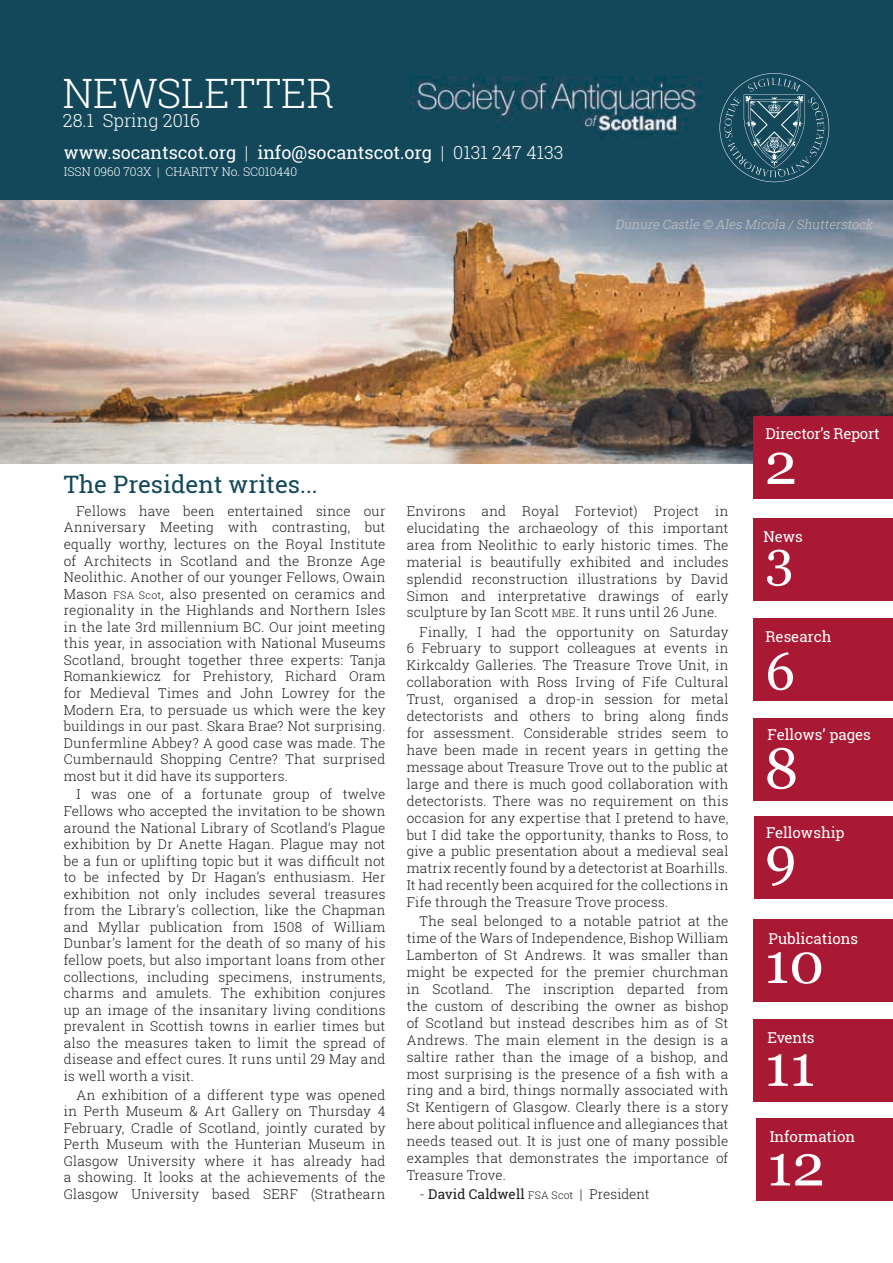
<style>
.page{position:relative;width:893px;height:1263px;background:#fff}
.page>*{position:absolute;margin:0;border:0;box-sizing:border-box;transform-origin:0 0}
.t1{font:58.5px "Georgia";color:#fff}
.t2{font:57px "Georgia";color:#fff}
.t3{font:55.5px "Georgia";color:#fff}
.t4{font:52.5px "Georgia";color:#fff}
.t5{font:51px "Georgia";color:#fff}
.t6{font:300 40.5px "Roboto Slab";color:#fff}
.t7{font:24px "Roboto Slab";color:#13485b}
.t8{font:18px/32px "Roboto Slab";color:#fff}
.t9{font:15px "Roboto Slab";color:#fff}
.t10{font:15px "Roboto Slab";letter-spacing:-.02em;color:#fff}
.t11{font:300 13.5px/16.5px "Roboto Slab";letter-spacing:.015em;color:#1d1d1b;text-align:justify}
.t12{font:13.5px "Roboto Slab";color:#1d1d1b}
.t13{font:italic 300 12.75px "Roboto Slab";color:#c7c7c6}
.t14{font:300 12px "Roboto Slab";color:#fff}
.s1{font-weight:300}
.s2{font-size:10.5px}
.s3{font-weight:300;font-size:10.5px}
</style>
<div class="page">
<img style="left:0;top:200px;width:893px;height:263px">
<div style="left:0;top:0;width:893px;height:200px;background:#13485b"></div>
<svg style="left:719px;top:73px;width:110px;height:109px"></svg>
<div style="left:753px;top:416px;width:140px;height:83px;background:#aa1933"></div>
<div style="left:753px;top:518px;width:140px;height:82px;background:#aa1933"></div>
<div style="left:753px;top:618px;width:140px;height:83px;background:#aa1933"></div>
<div style="left:753px;top:718px;width:140px;height:83px;background:#aa1933"></div>
<div style="left:754px;top:816px;width:139px;height:83px;background:#aa1933"></div>
<div style="left:754px;top:919px;width:139px;height:83px;background:#aa1933"></div>
<div style="left:754px;top:1018px;width:139px;height:83px;background:#aa1933"></div>
<div style="left:756px;top:1118px;width:137px;height:83px;background:#aa1933"></div>
<img style="left:410px;top:76px;width:292px;height:61px">
<h3 class="t6" style="left:63px;top:66px;width:272px">NEWSLETTER</h3>
<h3 class="t8" style="left:63px;top:104px;width:502px"><span class="s1">28.1 Spring 2016<br></span>www.socantscot.org <span class="s1">|</span> info@socantscot.org <span class="s1">| 0131 247 4133</span></h3>
<p class="t14" style="left:64px;top:163px;width:235px">ISSN 0960 703X | CHARITY No. SC010440</p>
<p class="t13" style="left:615px;top:215px;width:262px">Dunure Castle © Ales Micola /Shutterstock</p>
<h3 class="t7" style="left:64px;top:468px;width:255px">The President writes...</h3>
<p class="t10" style="left:765px;top:423px;width:116px">Director’s Report</p>
<h1 class="t1" style="left:764px;top:428px;width:34px">2</h1>
<p class="t11" style="left:64px;top:502px;width:323px;text-indent:13px">Fellows have been entertained since our Anniversary Meeting with contrasting, but equally worthy, lectures on the Royal Institute of Architects in Scotland and the Bronze Age Neolithic. Another of our younger Fellows, Owain Mason <span class="s2">FSA Scot</span>, also presented on ceramics and regionality in the Highlands and Northern Isles in the late 3rd millennium BC. Our joint meeting this year, in association with National Museums Scotland, brought together three experts: Tanja Romankiewicz for Prehistory, Richard Oram for Medieval Times and John Lowrey for the Modern Era, to persuade us which were the key buildings in our past. Skara Brae? Not surprising.<br>Dunfermline Abbey? A good case was made. The Cumbernauld Shopping Centre? That surprised most but it did have its supporters.</p>
<p class="t11" style="left:64px;top:786px;width:323px;text-indent:13px">I was one of a fortunate group of twelve Fellows who accepted the invitation to be shown around the National Library of Scotland’s Plague exhibition by Dr Anette Hagan. Plague may not be a fun or uplifting topic but it was difficult not to be infected by Dr Hagan’s enthusiasm. Her exhibition not only includes several treasures from the Library’s collection, like the Chapman and Myllar publication from 1508 of William Dunbar’s lament for the death of so many of his fellow poets, but also important loans from other collections, including specimens, instruments, charms and amulets. The exhibition conjures up an image of the insanitary living conditions prevalent in Scottish towns in earlier times but also the measures taken to limit the spread of disease and effect cures. It runs until 29 May and is well worth a visit.</p>
<p class="t11" style="left:64px;top:1086px;width:323px;text-indent:13px">An exhibition of a different type was opened in Perth Museum &amp; Art Gallery on Thursday 4<br>February, Cradle of Scotland, jointly curated by Perth Museum with the Hunterian Museum in Glasgow University where it has already had a showing. It looks at the achievements of the Glasgow University based SERF (Strathearn</p>
<p class="t11" style="left:407px;top:502px;width:323px;line-height:17px">Environs and Royal Forteviot) Project in elucidating the archaeology of this important area from Neolithic to early historic times. The material is beautifully exhibited and includes splendid reconstruction illustrations by David Simon and interpretative drawings of early sculpture by Ian Scott <span class="s2">MBE</span>. It runs until 26 June.</p>
<p class="t11" style="left:407px;top:623px;width:323px;line-height:17px;text-indent:13px">Finally, I had the opportunity on Saturday 6 February to support colleagues at events in Kirkcaldy Galleries. The Treasure Trove Unit, in collaboration with Ross Irving of Fife Cultural Trust, organised a drop-in session for metal detectorists and others to bring along finds for assessment. Considerable strides seem to have been made in recent years in getting the message about Treasure Trove out to the public at large and there is much good collaboration with detectorists. There was no requirement on this occasion for any expertise that I pretend to have, but I did take the opportunity, thanks to Ross, to give a public presentation about a medieval seal matrix recently found by a detectorist at Boarhills.<br>It had recently been acquired for the collections in Fife through the Treasure Trove process.</p>
<p class="t11" style="left:407px;top:912px;width:323px;line-height:17px;text-indent:13px">The seal belonged to a notable patriot at the time of the Wars of Independence, Bishop William Lamberton of St Andrews. It was smaller than might be expected for the premier churchman in Scotland. The inscription departed from the custom of describing the owner as bishop of Scotland but instead describes him as of St Andrews. The main element in the design is a saltire rather than the image of a bishop, and most surprising is the presence of a fish with a ring and a bird, things normally associated with St Kentigern of Glasgow. Clearly there is a story here about political influence and allegiances that needs teased out. It is just one of many possible examples that demonstrates the importance of Treasure Trove.</p>
<p class="t12" style="left:419px;top:1185px;width:232px"><span class="s1">-</span> David Caldwell <span class="s3">FSA Scot</span> <span class="s1">| President</span></p>
<p class="t9" style="left:763px;top:526px;width:41px">News</p>
<h3 class="t5" style="left:765px;top:529px;width:30px">3</h3>
<p class="t9" style="left:765px;top:626px;width:68px">Research</p>
<h3 class="t4" style="left:765px;top:640px;width:31px">6</h3>
<p class="t9" style="left:768px;top:724px;width:105px">Fellows’ pages</p>
<h2 class="t2" style="left:764px;top:734px;width:35px">8</h2>
<p class="t9" style="left:766px;top:822px;width:80px">Fellowship</p>
<h3 class="t3" style="left:765px;top:823px;width:33px">9</h3>
<p class="t9" style="left:769px;top:928px;width:91px">Publications</p>
<h2 class="t2" style="left:765px;top:929px;width:61px">10</h2>
<p class="t9" style="left:768px;top:1027px;width:49px">Events</p>
<h1 class="t1" style="left:765px;top:1030px;width:52px">11</h1>
<p class="t9" style="left:770px;top:1126px;width:87px">Information</p>
<h1 class="t1" style="left:767px;top:1130px;width:59px">12</h1>
</div>
